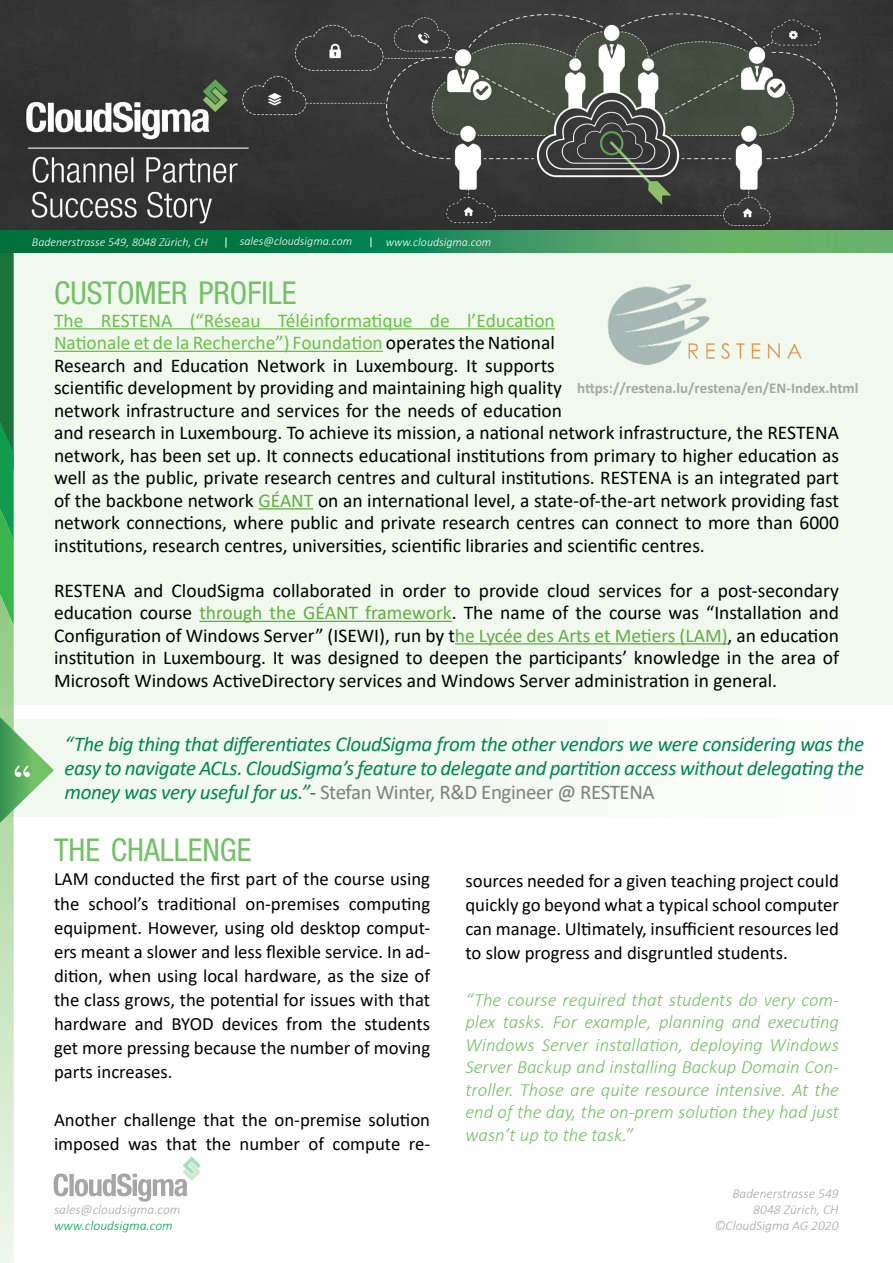
<style>
.page{position:relative;width:893px;height:1263px;background:#fff}
.page>*{position:absolute;margin:0;border:0;box-sizing:border-box;transform-origin:0 0}
.t1{font:condensed 31.5px "Helvetica Neue";color:#73c167}
.t2{font:italic 21px "Calibri";letter-spacing:-.02em;color:#008752}
.t3{font:21px "Calibri";letter-spacing:-.02em;color:#808080}
.t4{font:19.5px/22.5px "Calibri";color:#000}
.t5{font:18.75px/24px "Calibri";color:#000;text-align:justify}
.t6{font:italic 300 18.75px/22.5px "Calibri";color:#73c263;text-align:justify}
.t7{font:700 15px "Calibri";color:#a6a6a6}
.t8{font:italic 300 13.5px/16.2px "Calibri";color:#a6a6a6;text-align:right}
.t9{font:italic 300 13.5px "Calibri";color:#00a94f}
.t10{font:italic 300 12px "Calibri";color:#fff}
.s1{color:#6bbf4a}
.s2{color:#61ad42}
.s3{font-style:italic;color:#008752}
.s4{color:#008752}
</style>
<div class="page">
<div style="left:0;top:246px;width:893px;height:459px;background:#f1f9ef"></div>
<div style="left:0;top:719px;width:893px;height:98px;background:#f5faf4"></div>
<hr style="left:54px;top:328px;width:501px;height:1px;background:#6bbf4a">
<hr style="left:54px;top:351px;width:329px;height:1px;background:#6bbf4a">
<hr style="left:258px;top:508px;width:55px;height:1px;background:#61ad42">
<hr style="left:199px;top:621px;width:253px;height:1px;background:#61ad42">
<hr style="left:455px;top:643px;width:273px;height:1px;background:#61ad42">
<svg style="left:0;top:253px;width:201px;height:1010px"></svg>
<img style="left:0;top:0;width:893px;height:230px">
<svg style="left:0;top:230px;width:893px;height:23px;background:#2c8f57"></svg>
<p class="t10" style="left:32px;top:234px;width:177px">Badenerstrasse 549, 8048 Zürich, CH</p>
<p class="t10" style="left:240px;top:234px;width:114px">sales@cloudsigma.com</p>
<p class="t10" style="left:386px;top:234px;width:107px">www.cloudsigma.com</p>
<h1 class="t1" style="left:54px;top:275px;width:244px">CUSTOMER PROFILE</h1>
<p class="t4" style="left:54px;top:308px;width:786px"><span class="s1">The RESTENA (“Réseau Téléinformatique de l’Education<br>Nationale et de la Recherche”) Foundation</span> operates the National<br>Research and Education Network in Luxembourg. It supports<br>scientific development by providing and maintaining high quality<br>network infrastructure and services for the needs of education<br>and research in Luxembourg. To achieve its mission, a national network infrastructure, the RESTENA network, has been set up. It connects educational institutions from primary to higher education as well as the public, private research centres and cultural institutions. RESTENA is an integrated part of the backbone network <span class="s2">GÉANT</span> on an international level, a state-of-the-art network providing fast network connections, where public and private research centres can connect to more than 6000 institutions, research centres, universities, scientific libraries and scientific centres.</p>
<p class="t4" style="left:54px;top:578px;width:786px;text-align:justify">RESTENA and CloudSigma collaborated in order to provide cloud services for a post-secondary education course <span class="s2">through the GÉANT framework</span>. The name of the course was “Installation and Configuration of Windows Server” (ISEWI), run by t<span class="s2">he Lycée des Arts et Metiers (LAM)</span>, an education institution in Luxembourg. It was designed to deepen the participants’ knowledge in the area of Microsoft Windows ActiveDirectory services and Windows Server administration in general.</p>
<p class="t7" style="left:577px;top:377px;width:283px">https://restena.lu/restena/en/EN-Index.html</p>
<p class="t2" style="left:64px;top:729px;width:801px">“The big thing that differentiates CloudSigma from the other vendors we were considering was the</p>
<p class="t2" style="left:64px;top:753px;width:801px">easy to navigate ACLs. CloudSigma’s feature to delegate and partition access without delegating the</p>
<p class="t3" style="left:13px;top:777px;width:644px"><sup>“</sup> <span class="s3">money was very useful for us.”</span><span class="s4">-</span> Stefan Winter, R&amp;D Engineer @ RESTENA</p>
<h1 class="t1" style="left:54px;top:832px;width:199px">THE CHALLENGE</h1>
<p class="t5" style="left:54px;top:867px;width:378px">LAM conducted the first part of the course using the school’s traditional on-premises computing equipment. However, using old desktop comput&shy;ers meant a slower and less flexible service. In ad&shy;dition, when using local hardware, as the size of the class grows, the potential for issues with that hardware and BYOD devices from the students get more pressing because the number of moving parts increases.</p>
<p class="t5" style="left:54px;top:1107px;width:378px">Another challenge that the on-premise solution imposed was that the number of compute re-</p>
<p class="t5" style="left:465px;top:868px;width:375px">sources needed for a given teaching project could quickly go beyond what a typical school computer can manage. Ultimately, insufficient resources led to slow progress and disgruntled students.</p>
<p class="t6" style="left:465px;top:988px;width:375px">“The course required that students do very com&shy;plex tasks. For example, planning and executing Windows Server installation, deploying Windows Server Backup and installing Backup Domain Con&shy;troller. Those are quite resource intensive. At the end of the day, the on-prem solution they had just wasn’t up to the task.”</p>
<p class="t8" style="left:54px;top:1201px;width:128px">sales@cloudsigma.com</p>
<p class="t9" style="left:54px;top:1217px;width:120px">www.cloudsigma.com</p>
<p class="t8" style="left:714px;top:1185px;width:126px">Badenerstrasse 549<br>8048 Zürich, CH ©CloudSigma AG 2020</p>
</div>
